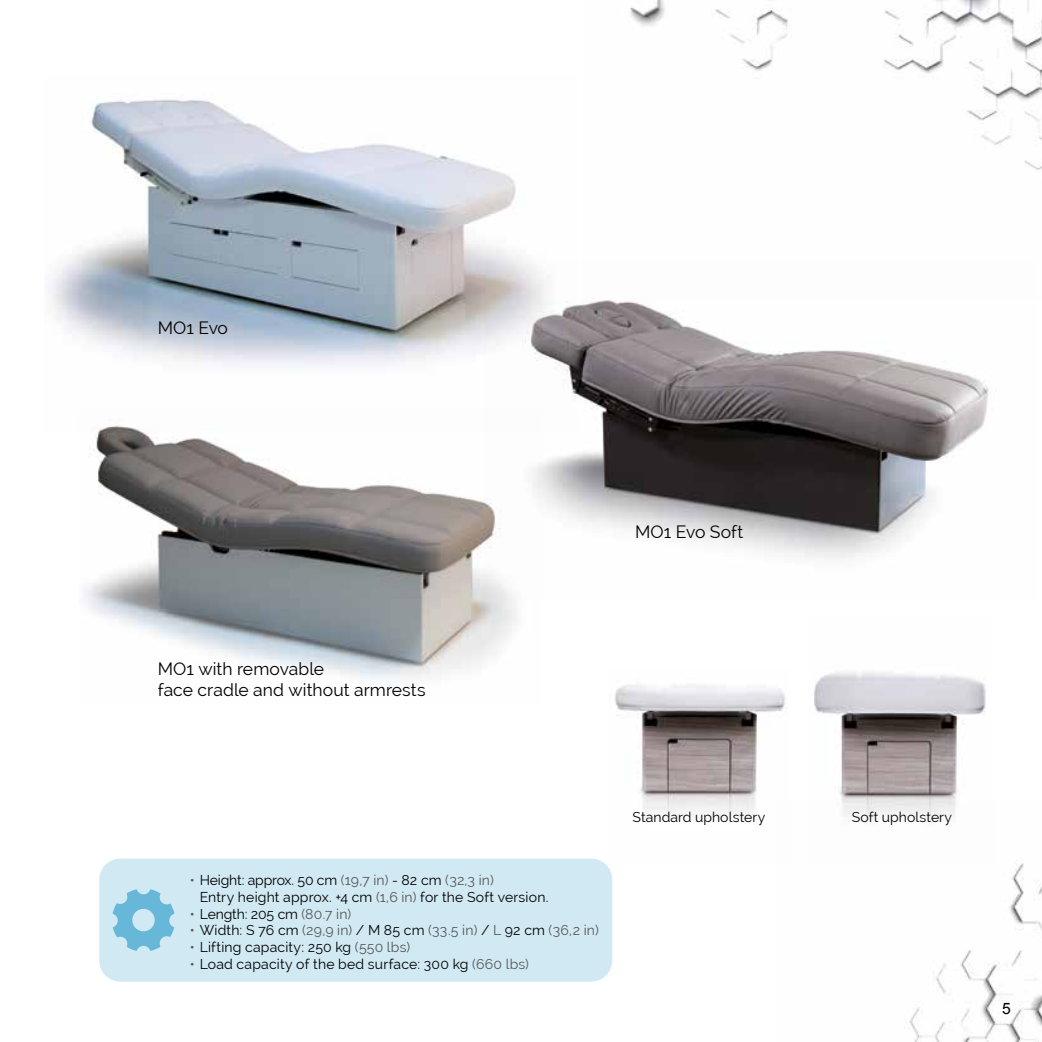
<style>
.page{position:relative;width:1042px;height:1042px;background:#fff}
.page>*{position:absolute;margin:0;border:0;box-sizing:border-box;transform-origin:0 0}
.t1{font:17.5px/21px "Raleway";letter-spacing:.005em;color:#000}
.t2{font:15.75px "Arial";color:#000}
.t3{font:14px/16.8px "Raleway";letter-spacing:.01em;color:#000}
.t4{font:14px "Raleway";letter-spacing:.015em;color:#585757}
.t5{font:14px "Raleway";letter-spacing:-.01em;color:#000}
.s1{font-weight:500;color:#585757}
.s2{color:#585757}
.s3{font-weight:500}
.s4{color:#000}
.s5{color:#565655}
</style>
<div class="page">
<img style="left:630px;top:0;width:412px;height:170px">
<img style="left:904px;top:863px;width:138px;height:179px">
<div style="left:99px;top:858px;width:513px;height:123px;background:#d1e9f3;border-radius:21px"></div>
<svg style="left:113px;top:889px;width:61px;height:62px"></svg>
<img style="left:49px;top:99px;width:480px;height:269px">
<img style="left:814px;top:672px;width:181px;height:192px">
<img style="left:614px;top:684px;width:173px;height:133px">
<img style="left:84px;top:425px;width:433px;height:255px">
<hr style="left:0;top:0;width:1px;height:758px;background:#000">
<img style="left:484px;top:263px;width:505px;height:336px">
<p class="t1" style="left:158px;top:317px;width:72px">MO1 Evo</p>
<p class="t1" style="left:635px;top:522px;width:110px">MO1 Evo Soft</p>
<p class="t1" style="left:158px;top:658px;width:269px">MO1 with removable<br>face cradle and without armrests</p>
<p class="t3" style="left:200px;top:871px;width:350px;text-indent:-10px"><span class="s1">•</span> Height: approx. 50 cm <span class="s2">(19,7 in)</span> - 82 cm <span class="s2">(32,3 in)<br></span>Entry height approx. +4 cm <span class="s2">(1,6 in)</span> for the Soft version.</p>
<p class="t5" style="left:190px;top:905px;width:163px"><span class="s1">•</span> Length: 205 cm <span class="s2">(80.7 in)</span></p>
<p class="t4" style="left:190px;top:922px;width:411px"><span class="s3">•</span> <span class="s4">Width: S 76 cm</span> (29,9 in) <span class="s4">/ M 85 cm</span> (33.5 in) <span class="s4">/</span> L <span class="s4">92 cm</span> (36,2 in)</p>
<p class="t3" style="left:190px;top:939px;width:222px"><span class="s1">•</span> Lifting capacity: 250 kg <span class="s5">(550 lbs)</span></p>
<p class="t3" style="left:190px;top:955px;width:341px"><span class="s1">•</span> Load capacity of the bed surface: 300 kg <span class="s5">(660 lbs)</span></p>
<p class="t3" style="left:632px;top:808px;width:134px">Standard upholstery</p>
<p class="t3" style="left:852px;top:808px;width:102px">Soft upholstery</p>
<p class="t2" style="left:1002px;top:998px;width:10px">5</p>
</div>
